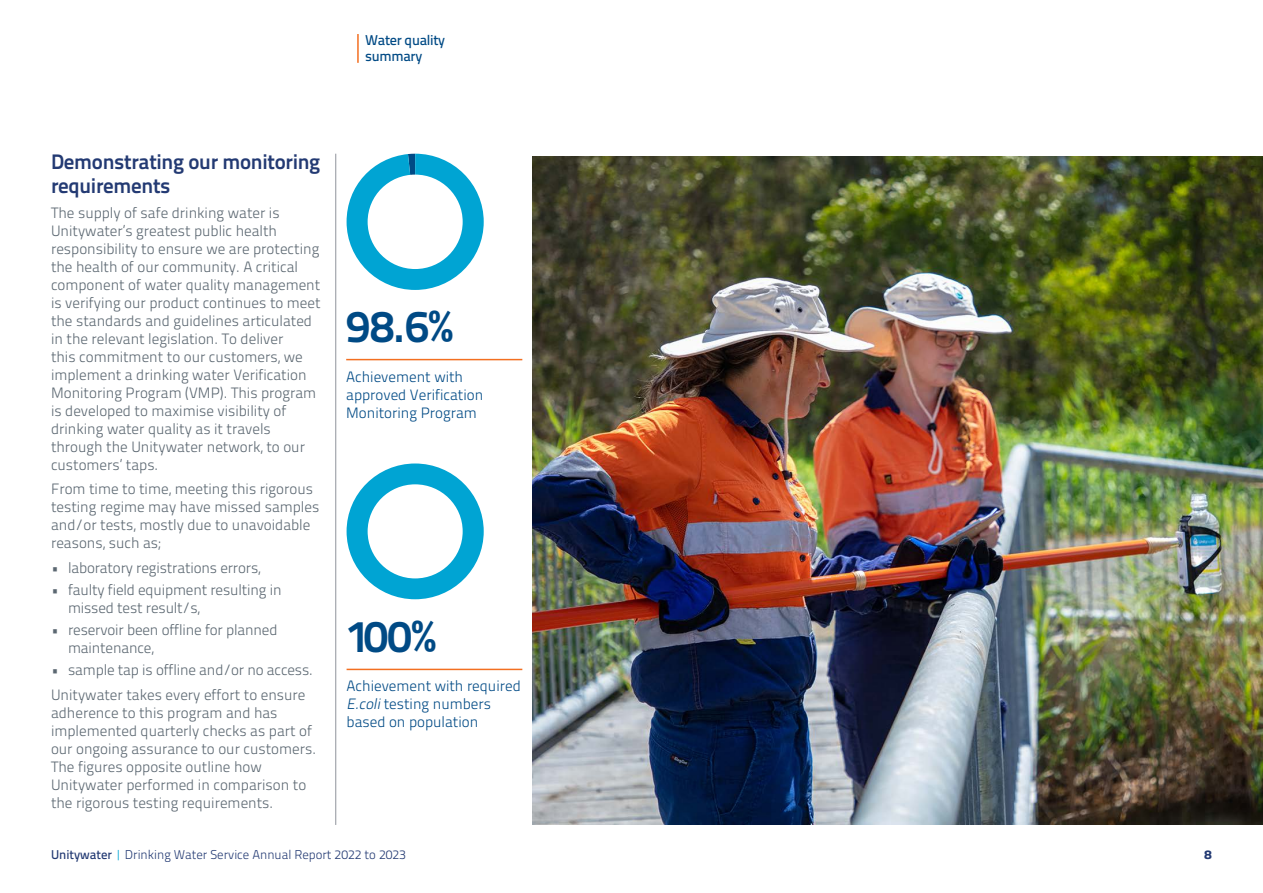
<style>
.page{position:relative;width:1263px;height:893px;background:#fff}
.page>*{position:absolute;margin:0;border:0;box-sizing:border-box;transform-origin:0 0}
.t1{font:45px "Titillium Text 25 L 800 wt";color:#004a85}
.t2{font:21px/24px "Titillium Text 25 L 800 wt";letter-spacing:-.015em;color:#233a73}
.t3{font:15px/18px "Titillium Text 25 L 250 wt";color:#5b6771}
.t4{font:15px/18px "Titillium Text 25 L 250 wt";color:#004a85}
.t5{font:14.25px/16.5px "Titillium Text 25 L 600 wt";letter-spacing:-.02em;color:#004a85}
.t6{font:12.75px "Titillium Text 25 L 250 wt";color:#233a73}
.t7{font:700 12.75px "Titillium Web";color:#233a73;scale:1.1 1}
.s1{font-family:"Titillium Text 25 L 600 wt"}
.s2{font-style:italic}
.s3{color:#00a4d3}
</style>
<div class="page">
<hr style="left:335px;top:154px;width:1px;height:671px;background:#90949c">
<hr style="left:346px;top:359px;width:176px;height:1px;background:#f36f21">
<hr style="left:347px;top:669px;width:175px;height:1px;background:#f36f21">
<svg style="left:347px;top:154px;width:137px;height:136px"></svg>
<div style="left:368px;top:175px;width:95px;height:94px;background:#fff;border-radius:50%"></div>
<div style="left:347px;top:463px;width:137px;height:136px;background:#00a4d3;border-radius:50%"></div>
<div style="left:368px;top:484px;width:95px;height:94px;background:#fff;border-radius:50%"></div>
<img style="left:533px;top:157px;width:730px;height:667px">
<hr style="left:357px;top:34px;width:2px;height:29px;background:#f36f21">
<p class="t5" style="left:365px;top:31px;width:82px">Water quality summary</p>
<h2 class="t2" style="left:51px;top:149px;width:271px">Demonstrating our monitoring requirements</h2>
<p class="t3" style="left:51px;top:203px;width:271px">The supply of safe drinking water is Unitywater’s greatest public health responsibility to ensure we are protecting the health of our community. A critical component of water quality management is verifying our product continues to meet the standards and guidelines articulated in the relevant legislation. To deliver<br>this commitment to our customers, we implement a drinking water Verification Monitoring Program (VMP). This program is developed to maximise visibility of drinking water quality as it travels through the Unitywater network, to our customers’ taps.</p>
<p class="t3" style="left:51px;top:479px;width:270px">From time to time, meeting this rigorous testing regime may have missed samples and/or tests, mostly due to unavoidable reasons, such as;</p>
<p class="t3" style="left:51px;top:558px;width:211px"><span class="s1">•</span> laboratory registrations errors,</p>
<p class="t3" style="left:68px;top:580px;width:215px;text-indent:-17px"><span class="s1">•</span> faulty field equipment resulting in missed test result/s,</p>
<p class="t3" style="left:68px;top:620px;width:211px;text-indent:-17px"><span class="s1">•</span> reservoir been offline for planned maintenance,</p>
<p class="t3" style="left:51px;top:657px;width:263px;line-height:24.3px"><span class="s1">•</span> sample tap is offline and/or no access.<br>Unitywater takes every effort to ensure</p>
<p class="t3" style="left:51px;top:703px;width:267px">adherence to this program and has implemented quarterly checks as part of our ongoing assurance to our customers.<br>The figures opposite outline how Unitywater performed in comparison to the rigorous testing requirements.</p>
<h1 class="t1" style="left:346px;top:292px;width:108px">98.6%</h1>
<p class="t4" style="left:346px;top:367px;width:138px">Achievement with approved Verification<br>Monitoring Program</p>
<h1 class="t1" style="left:347px;top:602px;width:91px">100%</h1>
<p class="t4" style="left:347px;top:676px;width:176px">Achievement with required<br><span class="s2">E.coli</span>testing numbers based on population</p>
<p class="t6" style="left:51px;top:846px;width:356px"><span class="s1">Unitywater</span> <span class="s3">|</span> Drinking Water Service Annual Report 2022 to 2023</p>
<p class="t7" style="left:1204px;top:845px;width:9px">8</p>
</div>
